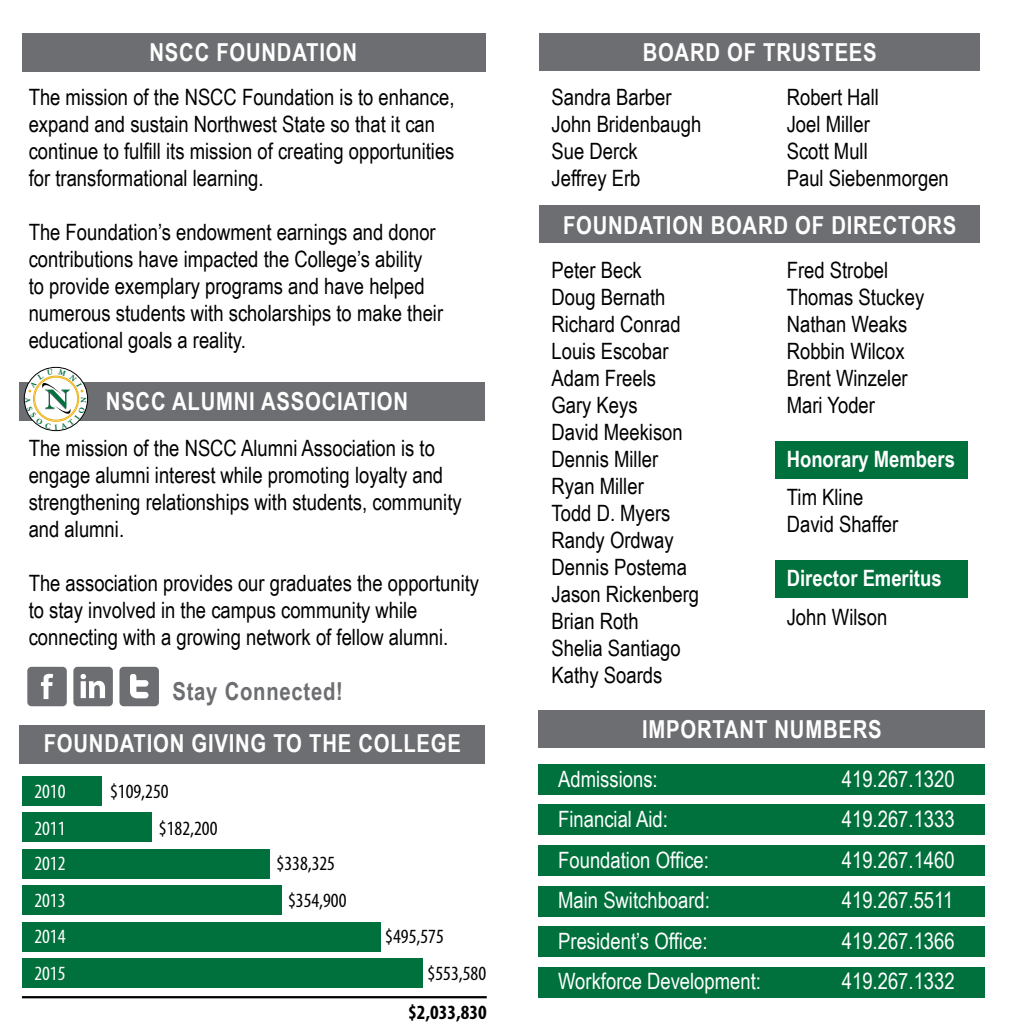
<style>
.page{position:relative;width:1013px;height:1033px;background:#fff}
.page>*{position:absolute;margin:0;border:0;box-sizing:border-box;transform-origin:0 0}
.t1{font:700 24.75px "Arial Narrow";letter-spacing:.03em;color:#fff}
.t2{font:700 24.75px "Arial Narrow";letter-spacing:.03em;color:#6d6e71}
.t3{font:22.5px/27px "Arial Narrow";color:#000}
.t4{font:22.5px "Arial Narrow";color:#fff}
.t5{font:700 22.5px "Arial Narrow";color:#fff}
.t6{font:condensed 20.25px/36.7px "Myriad Pro";color:#000}
.t7{font:condensed 20.25px "Myriad Pro";color:#fff}
.t8{font:700 condensed 20.25px "Myriad Pro";color:#000}
.s1{color:#fff}
</style>
<div class="page">
<div style="left:539px;top:711px;width:446px;height:37px;background:#6d6e71"></div>
<div style="left:775px;top:561px;width:192px;height:37px;background:#00703c"></div>
<div style="left:775px;top:441px;width:192px;height:37px;background:#00703c"></div>
<div style="left:539px;top:206px;width:440px;height:37px;background:#6d6e71"></div>
<div style="left:539px;top:33px;width:440px;height:37px;background:#6d6e71"></div>
<div style="left:539px;top:764px;width:446px;height:30px;background:#00703c"></div>
<div style="left:539px;top:805px;width:446px;height:30px;background:#00703c"></div>
<div style="left:539px;top:845px;width:446px;height:30px;background:#00703c"></div>
<div style="left:539px;top:886px;width:446px;height:30px;background:#00703c"></div>
<div style="left:539px;top:927px;width:446px;height:30px;background:#00703c"></div>
<div style="left:539px;top:967px;width:446px;height:30px;background:#00703c"></div>
<div style="left:22px;top:33px;width:463px;height:39px;background:#6d6e71"></div>
<div style="left:19px;top:382px;width:466px;height:39px;background:#6d6e71"></div>
<div style="left:24px;top:367px;width:64px;height:64px;border:1px solid #000;border-radius:50%"></div>
<div style="left:19px;top:724px;width:466px;height:39px;background:#6d6e71"></div>
<div style="left:22px;top:776px;width:80px;height:29px;background:#00703c"></div>
<div style="left:22px;top:958px;width:400px;height:29px;background:#00703c"></div>
<div style="left:22px;top:922px;width:358px;height:29px;background:#00703c"></div>
<div style="left:22px;top:885px;width:260px;height:30px;background:#00703c"></div>
<div style="left:22px;top:849px;width:247px;height:29px;background:#00703c"></div>
<div style="left:22px;top:812px;width:130px;height:30px;background:#00703c"></div>
<hr style="left:22px;top:996px;width:465px;height:2px;background:#000">
<div style="left:27px;top:667px;width:40px;height:39px;background:#6d6e71;border-radius:4px"></div>
<svg style="left:41px;top:674px;width:12px;height:25px"></svg>
<div style="left:119px;top:667px;width:40px;height:39px;background:#6d6e71;border-radius:4px"></div>
<svg style="left:130px;top:674px;width:18px;height:24px"></svg>
<div style="left:73px;top:667px;width:40px;height:39px;background:#6d6e71;border-radius:4px"></div>
<svg style="left:80px;top:674px;width:25px;height:24px"></svg>
<svg style="left:25px;top:369px;width:61px;height:60px"></svg>
<p class="t1" style="left:150px;top:33px;width:209px">NSCC FOUNDATION</p>
<p class="t3" style="left:29px;top:82px;width:427px">The mission of the NSCC Foundation is to enhance, expand and sustain Northwest State so that it can continue to fulfill its mission of creating opportunities for transformational learning.</p>
<p class="t3" style="left:29px;top:217px;width:416px">The Foundation’s endowment earnings and donor contributions have impacted the College’s ability to provide exemplary programs and have helped numerous students with scholarships to make their educational goals a reality.</p>
<p class="t1" style="left:106px;top:382px;width:303px">NSCC ALUMNI ASSOCIATION</p>
<p class="t3" style="left:29px;top:433px;width:434px">The mission of the NSCC Alumni Association is to engage alumni interest while promoting loyalty and strengthening relationships with students, community and alumni.</p>
<p class="t3" style="left:29px;top:568px;width:452px">The association provides our graduates the opportunity to stay involved in the campus community while connecting with a growing network of fellow alumni.</p>
<p class="t2" style="left:172px;top:673px;width:186px">Stay Connected!<span class="s1">E</span></p>
<p class="t1" style="left:44px;top:725px;width:418px">FOUNDATION GIVING TO THE COLLEGE</p>
<p class="t7" style="left:34px;top:779px;width:33px">2010</p>
<p class="t6" style="left:159px;top:773px;width:60px;text-indent:-49px">$109,250 $182,200</p>
<p class="t7" style="left:34px;top:816px;width:33px">2011</p>
<p class="t7" style="left:34px;top:851px;width:33px">2012</p>
<p class="t7" style="left:34px;top:888px;width:33px">2013</p>
<p class="t7" style="left:34px;top:924px;width:33px">2014</p>
<p class="t7" style="left:34px;top:961px;width:33px">2015</p>
<p class="t6" style="left:276px;top:844px;width:71px;line-height:37.4px;text-align:center">$338,325 $354,900</p>
<p class="t6" style="left:427px;top:917px;width:60px;line-height:37.6px;text-indent:-42px">$495,575 $553,580</p>
<p class="t8" style="left:408px;top:999px;width:80px">$2,033,830</p>
<p class="t1" style="left:642px;top:34px;width:236px">BOARD OF TRUSTEES</p>
<p class="t3" style="left:551px;top:82px;width:151px">Sandra Barber<br>John Bridenbaugh<br>Sue Derck<br>Jeffrey Erb</p>
<p class="t3" style="left:786px;top:82px;width:164px">Robert Hall<br>Joel Miller<br>Scott Mull<br>Paul Siebenmorgen</p>
<p class="t1" style="left:563px;top:206px;width:395px">FOUNDATION BOARD OF DIRECTORS</p>
<p class="t3" style="left:551px;top:256px;width:149px">Peter Beck<br>Doug Bernath<br>Richard Conrad<br>Louis Escobar<br>Adam Freels<br>Gary Keys<br>David Meekison<br>Dennis Miller<br>Ryan Miller<br>Todd D. Myers<br>Randy Ordway<br>Dennis Postema<br>Jason Rickenberg<br>Brian Roth<br>Shelia Santiago<br>Kathy Soards</p>
<p class="t3" style="left:786px;top:256px;width:139px">Fred Strobel<br>Thomas Stuckey<br>Nathan Weaks<br>Robbin Wilcox<br>Brent Winzeler<br>Mari Yoder</p>
<p class="t5" style="left:786px;top:442px;width:170px">Honorary Members</p>
<p class="t3" style="left:786px;top:483px;width:113px">Tim Kline<br>David Shaffer</p>
<p class="t5" style="left:786px;top:561px;width:156px">Director Emeritus</p>
<p class="t3" style="left:786px;top:602px;width:102px">John Wilson</p>
<p class="t1" style="left:642px;top:710px;width:241px">IMPORTANT NUMBERS</p>
<p class="t4" style="left:558px;top:762px;width:101px">Admissions:</p>
<p class="t4" style="left:841px;top:762px;width:114px">419.267.1320</p>
<p class="t4" style="left:558px;top:802px;width:111px">Financial Aid:</p>
<p class="t4" style="left:841px;top:802px;width:114px">419.267.1333</p>
<p class="t4" style="left:558px;top:843px;width:152px">Foundation Office:</p>
<p class="t4" style="left:841px;top:843px;width:114px">419.267.1460</p>
<p class="t4" style="left:558px;top:883px;width:153px">Main Switchboard:</p>
<p class="t4" style="left:841px;top:883px;width:113px">419.267.5511</p>
<p class="t4" style="left:558px;top:924px;width:151px">President’s Office:</p>
<p class="t4" style="left:841px;top:924px;width:114px">419.267.1366</p>
<p class="t4" style="left:558px;top:964px;width:204px">Workforce Development:</p>
<p class="t4" style="left:841px;top:964px;width:114px">419.267.1332</p>
</div>
